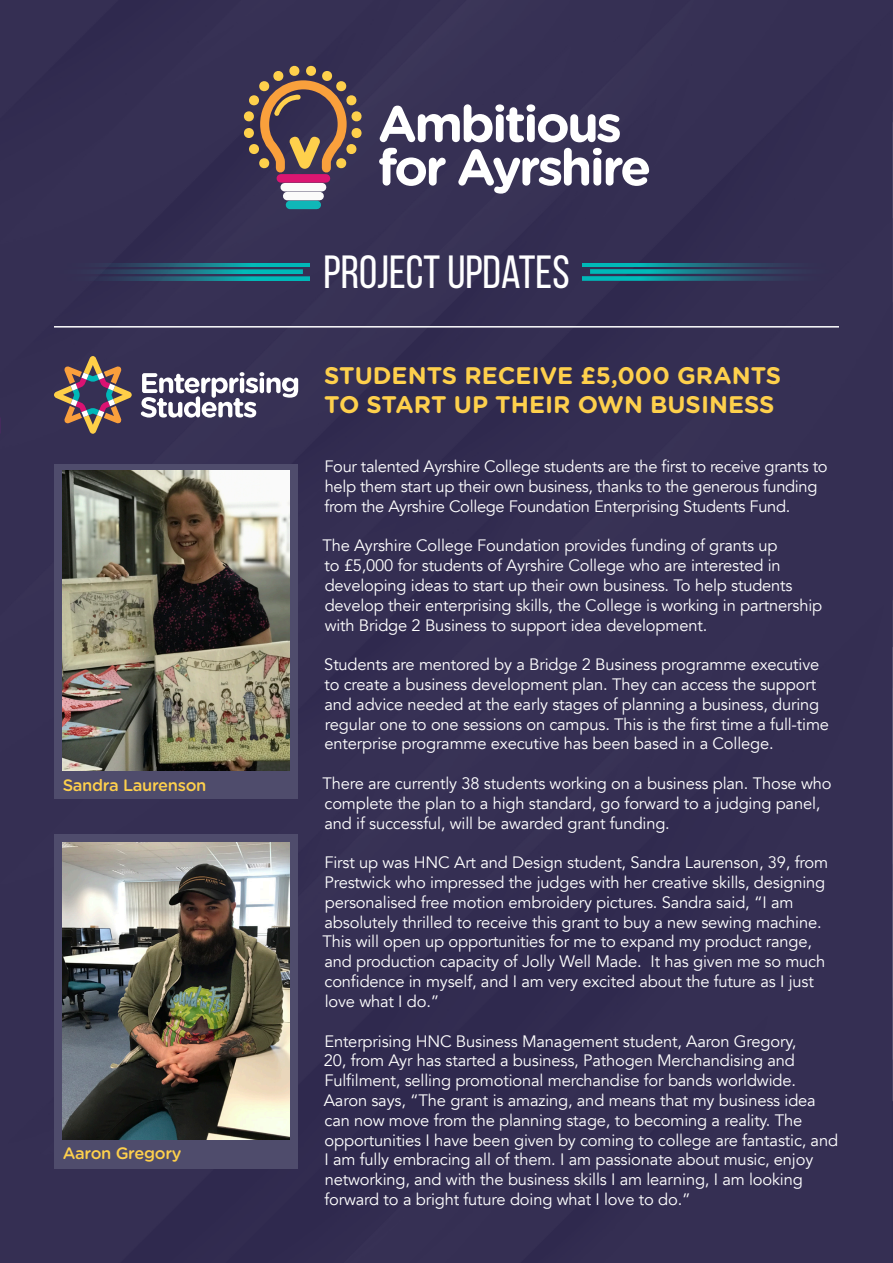
<style>
.page{position:relative;width:893px;height:1263px;background:#352f53}
.page>*{position:absolute;margin:0;border:0;box-sizing:border-box;transform-origin:0 0}
.t1{font:46.5px "Bebas Neue";color:#fff}
.t2{font:700 24px "Gotham Rounded";color:#fed04c}
.t3{font:16.5px/19.8px "Avenir";letter-spacing:-.01em;color:#fff}
.t4{font:500 16.5px "Gotham Rounded";letter-spacing:-.02em;color:#fed04c}
</style>
<div class="page">
<img style="left:0;top:0;width:1px;height:418px">
<div style="left:281px;top:174px;width:45px;height:9px;background:#db1671"></div>
<div style="left:285px;top:183px;width:37px;height:8px;background:#fbfbfa"></div>
<div style="left:290px;top:201px;width:27px;height:8px;background:#0fb7b8"></div>
<div style="left:287px;top:192px;width:33px;height:8px;background:#fbfbfa"></div>
<svg style="left:380px;top:104px;width:240px;height:38px"></svg>
<svg style="left:379px;top:148px;width:67px;height:38px"></svg>
<svg style="left:458px;top:148px;width:191px;height:46px"></svg>
<svg style="left:243px;top:65px;width:119px;height:112px;background:#72574e"></svg>
<svg style="left:141px;top:372px;width:157px;height:46px"></svg>
<svg style="left:54px;top:356px;width:78px;height:78px;background:#6c595b"></svg>
<div style="left:55px;top:835px;width:243px;height:334px;background:#4f4c6c"></div>
<div style="left:55px;top:464px;width:243px;height:334px;background:#4f4c6c"></div>
<hr style="left:54px;top:326px;width:785px;height:2px;background:#fff">
<img style="left:63px;top:470px;width:227px;height:301px">
<img style="left:63px;top:843px;width:227px;height:296px">
<svg style="left:582px;top:263px;width:256px;height:4px"></svg>
<svg style="left:591px;top:270px;width:256px;height:4px"></svg>
<svg style="left:582px;top:277px;width:256px;height:4px"></svg>
<svg style="left:54px;top:263px;width:256px;height:4px"></svg>
<svg style="left:47px;top:270px;width:255px;height:4px"></svg>
<svg style="left:54px;top:277px;width:256px;height:4px"></svg>
<p class="t4" style="left:63px;top:773px;width:145px">Sandra Laurenson</p>
<p class="t4" style="left:63px;top:1141px;width:120px">Aaron Gregory</p>
<p class="t1" style="left:323px;top:246px;width:248px">PROJECT UPDATES</p>
<p class="t2" style="left:324px;top:358px;width:459px">STUDENTS RECEIVE £5,000 GRANTS</p>
<p class="t2" style="left:324px;top:387px;width:452px">TO START UP THEIR OWN BUSINESS</p>
<p class="t3" style="left:324px;top:457px;width:505px">Four talented Ayrshire College students are the first to receive grants to help them start up their own business, thanks to the generous funding from the Ayrshire College Foundation Enterprising Students Fund.</p>
<p class="t3" style="left:322px;top:536px;width:501px">The Ayrshire College Foundation provides funding of grants up<br>to £5,000 for students of Ayrshire College who are interested in developing ideas to start up their own business. To help students develop their enterprising skills, the College is working in partnership with Bridge 2 Business to support idea development.</p>
<p class="t3" style="left:324px;top:655px;width:506px">Students are mentored by a Bridge 2 Business programme executive to create a business development plan. They can access the support and advice needed at the early stages of planning a business, during regular one to one sessions on campus. This is the first time a full-time enterprise programme executive has been based in a College.</p>
<p class="t3" style="left:322px;top:774px;width:511px">There are currently 38 students working on a business plan. Those who complete the plan to a high standard, go forward to a judging panel, and if successful, will be awarded grant funding.</p>
<p class="t3" style="left:322px;top:853px;width:507px">First up was HNC Art and Design student, Sandra Laurenson, 39, from Prestwick who impressed the judges with her creative skills, designing personalised free motion embroidery pictures. Sandra said, “I am absolutely thrilled to receive this grant to buy a new sewing machine.<br>This will open up opportunities for me to expand my product range, and production capacity of Jolly Well Made. It has given me so much confidence in myself, and I am very excited about the future as I just love what I do.”</p>
<p class="t3" style="left:324px;top:1031px;width:516px">Enterprising HNC Business Management student, Aaron Gregory,<br>20, from Ayr has started a business, Pathogen Merchandising and Fulfilment, selling promotional merchandise for bands worldwide.<br>Aaron says, “The grant is amazing, and means that my business idea can now move from the planning stage, to becoming a reality. The opportunities I have been given by coming to college are fantastic, and I am fully embracing all of them. I am passionate about music, enjoy networking, and with the business skills I am learning, I am looking forward to a bright future doing what I love to do.”</p>
</div>
